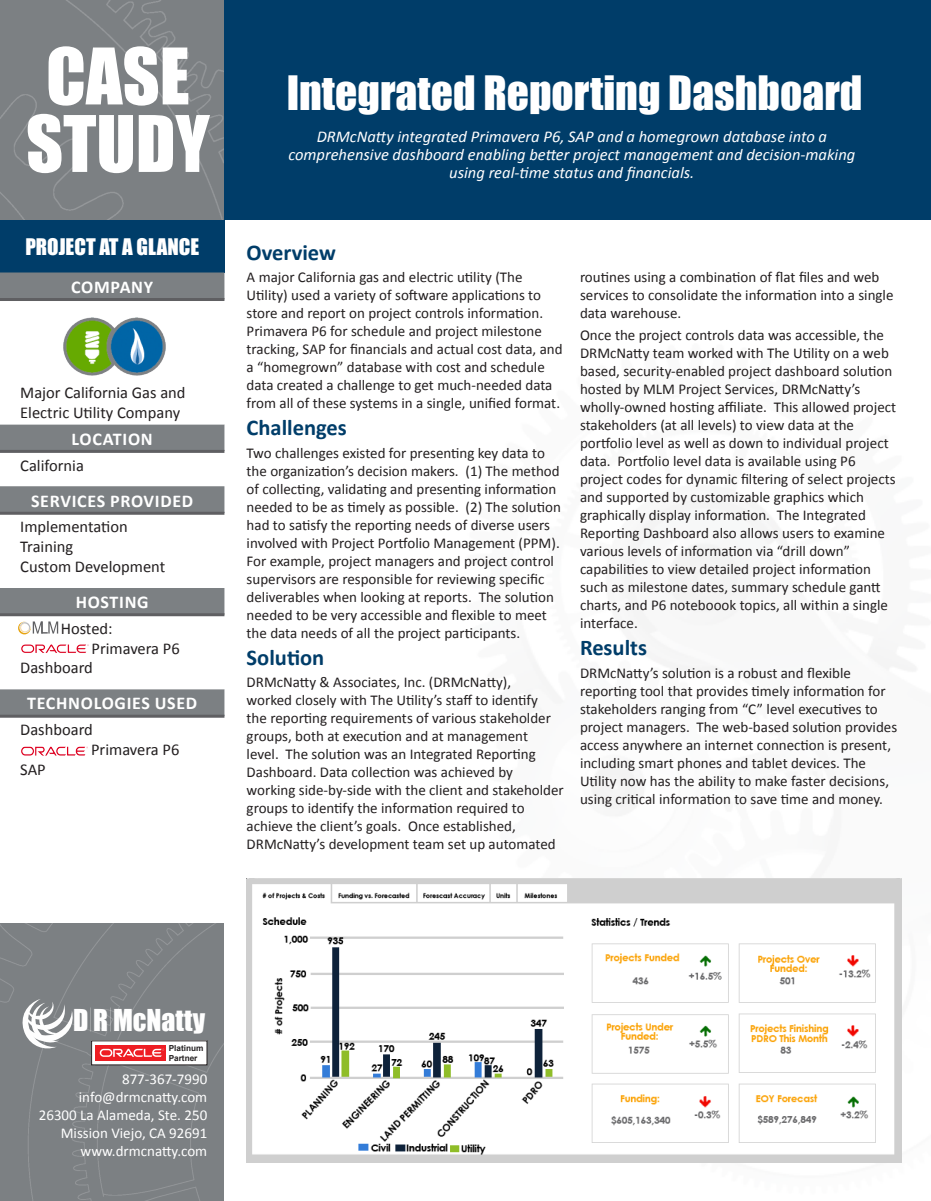
<style>
.page{position:relative;width:931px;height:1201px;background:#fff}
.page>*{position:absolute;margin:0;border:0;box-sizing:border-box;transform-origin:0 0}
.t1{font:72px/67.5px "Impact";color:#fff}
.t2{font:43.5px "Impact";color:#fff}
.t3{font:27.75px "Impact";color:#fefefe}
.t4{font:700 22.5px "Calibri";color:#003d69}
.t5{font:21px "Impact";color:#fff}
.t6{font:700 18px "Calibri";letter-spacing:.04em;color:#fff}
.t7{font:italic 16.5px/18px "Calibri";color:#fff;text-align:center}
.t8{font:16.5px "Calibri";color:#231f20}
.t9{font:15px/18px "Calibri";color:#231f20}
.t10{font:15px "Calibri";color:#fff}
.t11{font:700 8.25px/9.9px "Arial";color:#231f20}
</style>
<div class="page">
<div style="left:0;top:0;width:225px;height:617px;background:#7c8083"></div>
<div style="left:0;top:923px;width:224px;height:278px;background:#7c8083"></div>
<div style="left:225px;top:0;width:706px;height:220px;background:#003d69"></div>
<div style="left:0;top:220px;width:224px;height:53px;background:#003d69"></div>
<div style="left:0;top:273px;width:224px;height:25px;background:#7c8083"></div>
<svg style="left:0;top:301px;width:224px;height:414px"></svg>
<div style="left:0;top:451px;width:224px;height:35px;background:#fff"></div>
<div style="left:0;top:513px;width:224px;height:75px;background:#fff"></div>
<hr style="left:0;top:298px;width:224px;height:3px;background:#5f5f62">
<hr style="left:0;top:450px;width:224px;height:3px;background:#5f5f62">
<hr style="left:0;top:512px;width:224px;height:3px;background:#5f5f62">
<hr style="left:0;top:613px;width:224px;height:3px;background:#5f5f62">
<hr style="left:0;top:715px;width:224px;height:3px;background:#5f5f62">
<img style="left:21px;top:746px;width:67px;height:10px">
<svg style="left:20px;top:999px;width:55px;height:51px"></svg>
<div style="left:92px;top:1041px;width:115px;height:24px;background:#fff"></div>
<div style="left:96px;top:1045px;width:70px;height:16px;background:#ee1d23"></div>
<svg style="left:100px;top:1049px;width:64px;height:8px"></svg>
<svg style="left:18px;top:621px;width:40px;height:13px"></svg>
<img style="left:36px;top:302px;width:158px;height:81px">
<img style="left:16px;top:641px;width:76px;height:16px">
<img style="left:247px;top:878px;width:654px;height:285px">
<p class="t1" style="left:26px;top:41px;width:185px">CASE<br>STUDY</p>
<p class="t5" style="left:25px;top:230px;width:175px">PROJECT AT A GLANCE</p>
<p class="t6" style="left:71px;top:276px;width:83px">COMPANY</p>
<p class="t8" style="left:20px;top:382px;width:167px">Major California Gas and</p>
<p class="t8" style="left:20px;top:402px;width:161px">Electric Utility Company</p>
<p class="t6" style="left:72px;top:427px;width:83px">LOCATION</p>
<p class="t8" style="left:20px;top:455px;width:65px">California</p>
<p class="t6" style="left:31px;top:489px;width:164px">SERVICES PROVIDED</p>
<p class="t8" style="left:20px;top:517px;width:109px">Implementation</p>
<p class="t8" style="left:20px;top:536px;width:54px">Training</p>
<p class="t8" style="left:20px;top:556px;width:147px">Custom Development</p>
<p class="t6" style="left:76px;top:591px;width:75px">HOSTING</p>
<p class="t8" style="left:61px;top:618px;width:53px">Hosted:</p>
<p class="t8" style="left:91px;top:638px;width:90px">Primavera P6</p>
<p class="t8" style="left:20px;top:658px;width:74px">Dashboard</p>
<p class="t6" style="left:27px;top:692px;width:172px">TECHNOLOGIES USED</p>
<p class="t8" style="left:20px;top:720px;width:74px">Dashboard</p>
<p class="t8" style="left:91px;top:739px;width:90px">Primavera P6</p>
<p class="t8" style="left:20px;top:759px;width:27px">SAP</p>
<p class="t2" style="left:287px;top:59px;width:577px">Integrated Reporting Dashboard</p>
<p class="t7" style="left:288px;top:127px;width:568px">DRMcNatty integrated Primavera P6, SAP and a homegrown database into a comprehensive dashboard enabling better project management and decision-making using real-time status and financials.</p>
<p class="t4" style="left:247px;top:238px;width:91px">Overview</p>
<p class="t9" style="left:247px;top:268px;width:317px">A major California gas and electric utility (The Utility) used a variety of software applications to store and report on project controls information.<br>Primavera P6 for schedule and project milestone tracking, SAP for financials and actual cost data, and a “homegrown” database with cost and schedule data created a challenge to get much-needed data from all of these systems in a single, unified format.</p>
<p class="t4" style="left:247px;top:414px;width:102px">Challenges</p>
<p class="t9" style="left:247px;top:443px;width:316px">Two challenges existed for presenting key data to the organization’s decision makers. (1) The method of collecting, validating and presenting information needed to be as timely as possible. (2) The solution had to satisfy the reporting needs of diverse users involved with Project Portfolio Management (PPM).<br>For example, project managers and project control supervisors are responsible for reviewing specific deliverables when looking at reports. The solution needed to be very accessible and flexible to meet the data needs of all the project participants.</p>
<p class="t4" style="left:247px;top:643px;width:79px">Solution</p>
<p class="t9" style="left:247px;top:673px;width:319px">DRMcNatty &amp; Associates, Inc. (DRMcNatty),<br>worked closely with The Utility’s staff to identify<br>the reporting requirements of various stakeholder groups, both at execution and at management level. The solution was an Integrated Reporting Dashboard. Data collection was achieved by working side-by-side with the client and stakeholder groups to identify the information required to achieve the client’s goals. Once established, DRMcNatty’s development team set up automated</p>
<p class="t9" style="left:580px;top:267px;width:315px">routines using a combination of flat files and web services to consolidate the information into a single data warehouse.</p>
<p class="t9" style="left:580px;top:326px;width:318px">Once the project controls data was accessible, the DRMcNatty team worked with The Utility on a web based, security-enabled project dashboard solution hosted by MLM Project Services, DRMcNatty’s wholly-owned hosting affiliate. This allowed project stakeholders (at all levels) to view data at the portfolio level as well as down to individual project data. Portfolio level data is available using P6 project codes for dynamic filtering of select projects and supported by customizable graphics which graphically display information. The Integrated Reporting Dashboard also allows users to examine various levels of information via “drill down” capabilities to view detailed project information such as milestone dates, summary schedule gantt charts, and P6 noteboook topics, all within a single interface.</p>
<p class="t4" style="left:580px;top:634px;width:69px">Results</p>
<p class="t9" style="left:580px;top:663px;width:319px">DRMcNatty’s solution is a robust and flexible reporting tool that provides timely information for stakeholders ranging from “C” level executives to project managers. The web-based solution provides access anywhere an internet connection is present, including smart phones and tablet devices. The Utility now has the ability to make faster decisions, using critical information to save time and money.</p>
<p class="t3" style="left:73px;top:998px;width:134px">D R McNatty</p>
<p class="t11" style="left:169px;top:1043px;width:36px">Platinum<br>Partner</p>
<p class="t10" style="left:122px;top:1070px;width:87px">877-367-7990</p>
<p class="t10" style="left:79px;top:1088px;width:130px">info@drmcnatty.com</p>
<p class="t10" style="left:39px;top:1106px;width:170px">26300 La Alameda, Ste. 250</p>
<p class="t10" style="left:61px;top:1124px;width:148px">Mission Viejo, CA 92691</p>
<p class="t10" style="left:81px;top:1142px;width:128px">www.drmcnatty.com</p>
</div>
